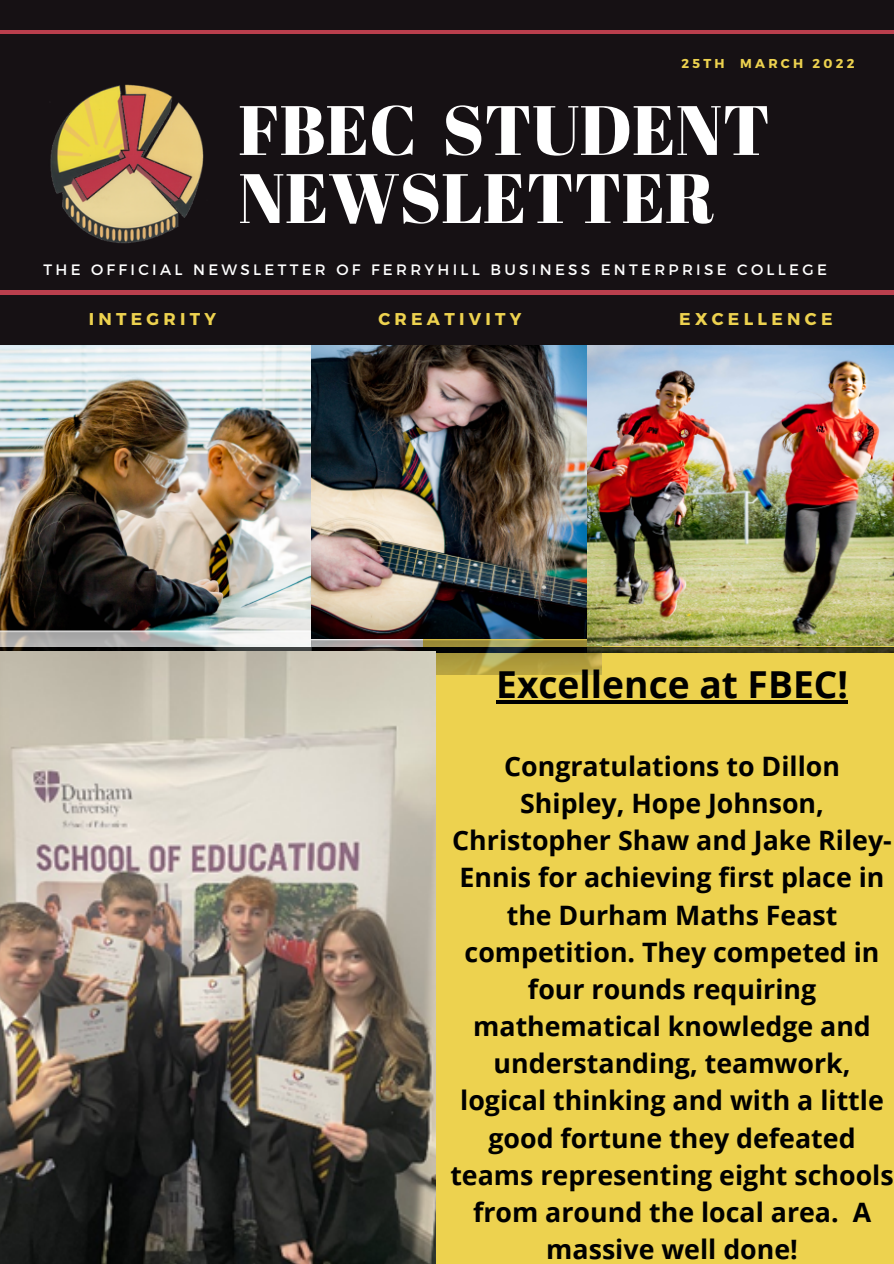
<style>
.page{position:relative;width:894px;height:1264px;background:#fff}
.page>*{position:absolute;margin:0;border:0;box-sizing:border-box;transform-origin:0 0}
.t1{font:69.75px/67.9px "Abril Fatface";color:#fff}
.t2{font:700 37.2px "Open Sans";color:#000}
.t3{font:700 26.7px/37.2px "Open Sans";color:#000;text-align:center}
.t4{font:700 17.1px "Montserrat";letter-spacing:.25em;color:#edd24f}
.t5{font:15px "Montserrat";letter-spacing:.22em;color:#fff}
.t6{font:700 12.9px "Montserrat";letter-spacing:.25em;color:#edd24f}
</style>
<div class="page">
<div style="left:0;top:0;width:893px;height:346px;background:#161114"></div>
<hr style="left:0;top:30px;width:893px;height:3px;background:#ba3f4d">
<div style="left:0;top:290px;width:893px;height:5px;background:#ba3f4d"></div>
<div style="left:423px;top:614px;width:470px;height:649px;background:#edd24f"></div>
<img style="left:50px;top:84px;width:154px;height:160px">
<img style="left:0;top:345px;width:311px;height:307px">
<img style="left:311px;top:346px;width:290px;height:328px">
<img style="left:587px;top:346px;width:306px;height:306px">
<img style="left:0;top:652px;width:435px;height:611px">
<hr style="left:496px;top:700px;width:351px;height:3px;background:#000">
<p class="t6" style="left:681px;top:55px;width:174px">25TH MARCH 2022</p>
<p class="t1" style="left:238px;top:94px;width:533px">FBEC STUDENT<br>NEWSLETTER</p>
<p class="t5" style="left:43px;top:260px;width:784px">THE OFFICIAL NEWSLETTER OF FERRYHILL BUSINESS ENTERPRISE COLLEGE</p>
<p class="t4" style="left:89px;top:307px;width:129px">INTEGRITY</p>
<p class="t4" style="left:378px;top:307px;width:144px">CREATIVITY</p>
<p class="t4" style="left:679px;top:307px;width:155px">EXCELLENCE</p>
<p class="t2" style="left:496px;top:658px;width:353px">Excellence at FBEC!</p>
<p class="t3" style="left:450px;top:747px;width:444px">Congratulations to Dillon<br>Shipley, Hope Johnson,<br>Christopher Shaw and Jake Riley-<br>Ennis for achieving first place in the Durham Maths Feast competition. They competed in four rounds requiring mathematical knowledge and understanding, teamwork, logical thinking and with a little good fortune they defeated teams representing eight schools from around the local area. A massive well done!</p>
</div>
